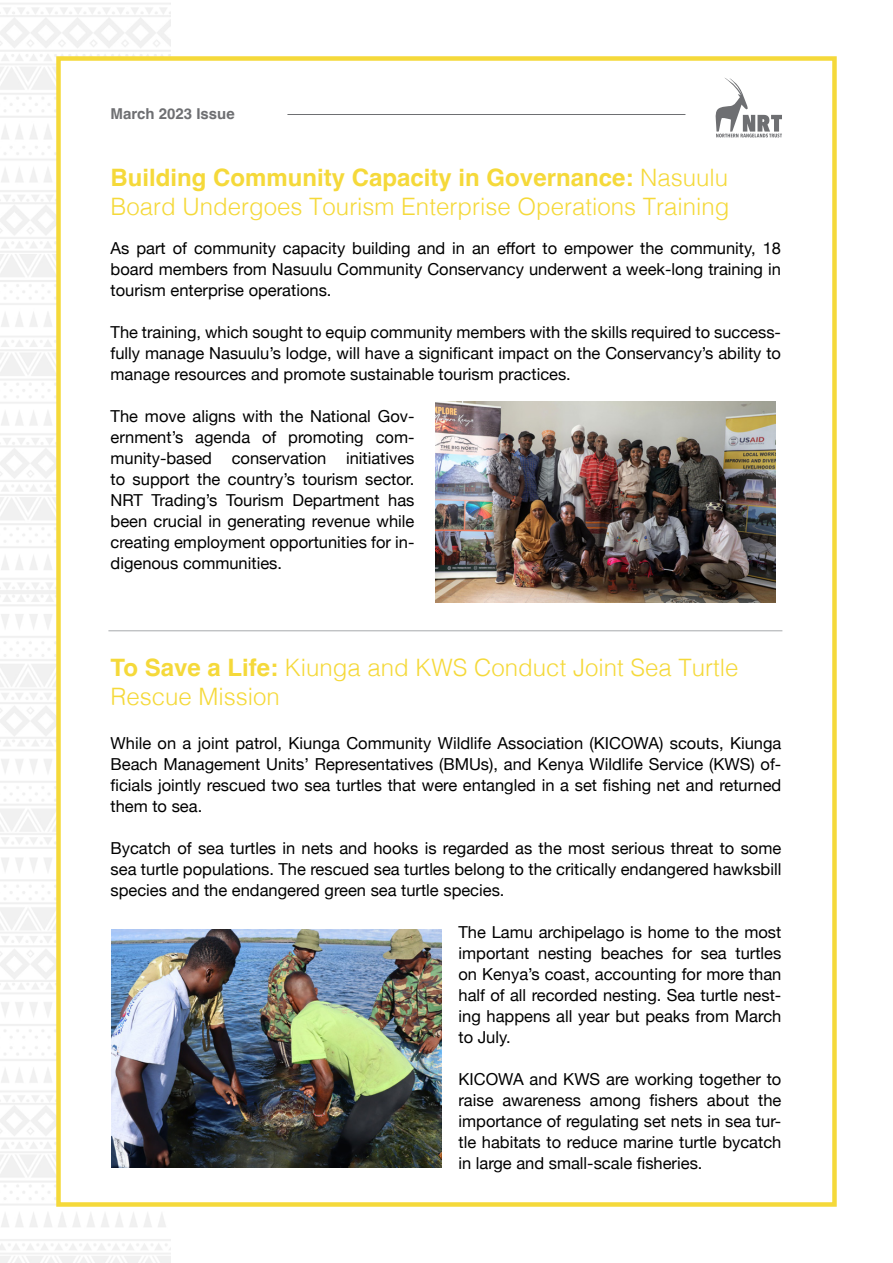
<style>
.page{position:relative;width:893px;height:1263px;background:#fff}
.page>*{position:absolute;margin:0;border:0;box-sizing:border-box;transform-origin:0 0}
.t1{font:300 24px/28.8px "Helvetica";color:#f5d93a}
.t2{font:16.5px/21px "Helvetica Neue";color:#000;text-align:justify}
.t3{font:700 15px "Helvetica";color:#6e6f72}
.s1{font-weight:700}
</style>
<div class="page">
<div style="left:56px;top:56px;width:781px;height:1151px;background:#fff;border:4px solid #f5d93a"></div>
<svg style="left:715px;top:78px;width:67px;height:59px"></svg>
<hr style="left:287px;top:114px;width:398px;height:1px;background:#6e6f72">
<hr style="left:108px;top:630px;width:674px;height:1px;background:#a7a9ac">
<img style="left:436px;top:401px;width:340px;height:202px">
<img style="left:112px;top:929px;width:329px;height:238px">
<p class="t3" style="left:111px;top:105px;width:126px">March 2023 Issue</p>
<h1 class="t1" style="left:111px;top:161px;width:620px"><span class="s1">Building Community Capacity in Governance:</span> Nasuulu<br>Board Undergoes Tourism Enterprise Operations Training</h1>
<p class="t2" style="left:111px;top:238px;width:672px">As part of community capacity building and in an effort to empower the community, 18 board members from Nasuulu Community Conservancy underwent a week-long training in tourism enterprise operations.</p>
<p class="t2" style="left:111px;top:322px;width:672px">The training, which sought to equip community members with the skills required to success&shy;fully manage Nasuulu’s lodge, will have a significant impact on the Conservancy’s ability to manage resources and promote sustainable tourism practices.</p>
<p class="t2" style="left:111px;top:406px;width:305px">The move aligns with the National Gov&shy;ernment’s agenda of promoting com&shy;munity-based conservation initiatives to support the country’s tourism sector.<br>NRT Trading’s Tourism Department has been crucial in generating revenue while creating employment opportunities for in&shy;digenous communities.</p>
<h1 class="t1" style="left:111px;top:651px;width:629px"><span class="s1">To Save a Life:</span> Kiunga and KWS Conduct Joint Sea Turtle<br>Rescue Mission</h1>
<p class="t2" style="left:111px;top:734px;width:672px">While on a joint patrol, Kiunga Community Wildlife Association (KICOWA) scouts, Kiunga Beach Management Units’ Representatives (BMUs), and Kenya Wildlife Service (KWS) of&shy;ficials jointly rescued two sea turtles that were entangled in a set fishing net and returned them to sea.</p>
<p class="t2" style="left:111px;top:839px;width:672px">Bycatch of sea turtles in nets and hooks is regarded as the most serious threat to some sea turtle populations. The rescued sea turtles belong to the critically endangered hawksbill species and the endangered green sea turtle species.</p>
<p class="t2" style="left:458px;top:923px;width:324px">The Lamu archipelago is home to the most important nesting beaches for sea turtles on Kenya’s coast, accounting for more than half of all recorded nesting. Sea turtle nest&shy;ing happens all year but peaks from March to July.</p>
<p class="t2" style="left:458px;top:1070px;width:324px">KICOWA and KWS are working together to raise awareness among fishers about the importance of regulating set nets in sea tur&shy;tle habitats to reduce marine turtle bycatch in large and small-scale fisheries.</p>
</div>
